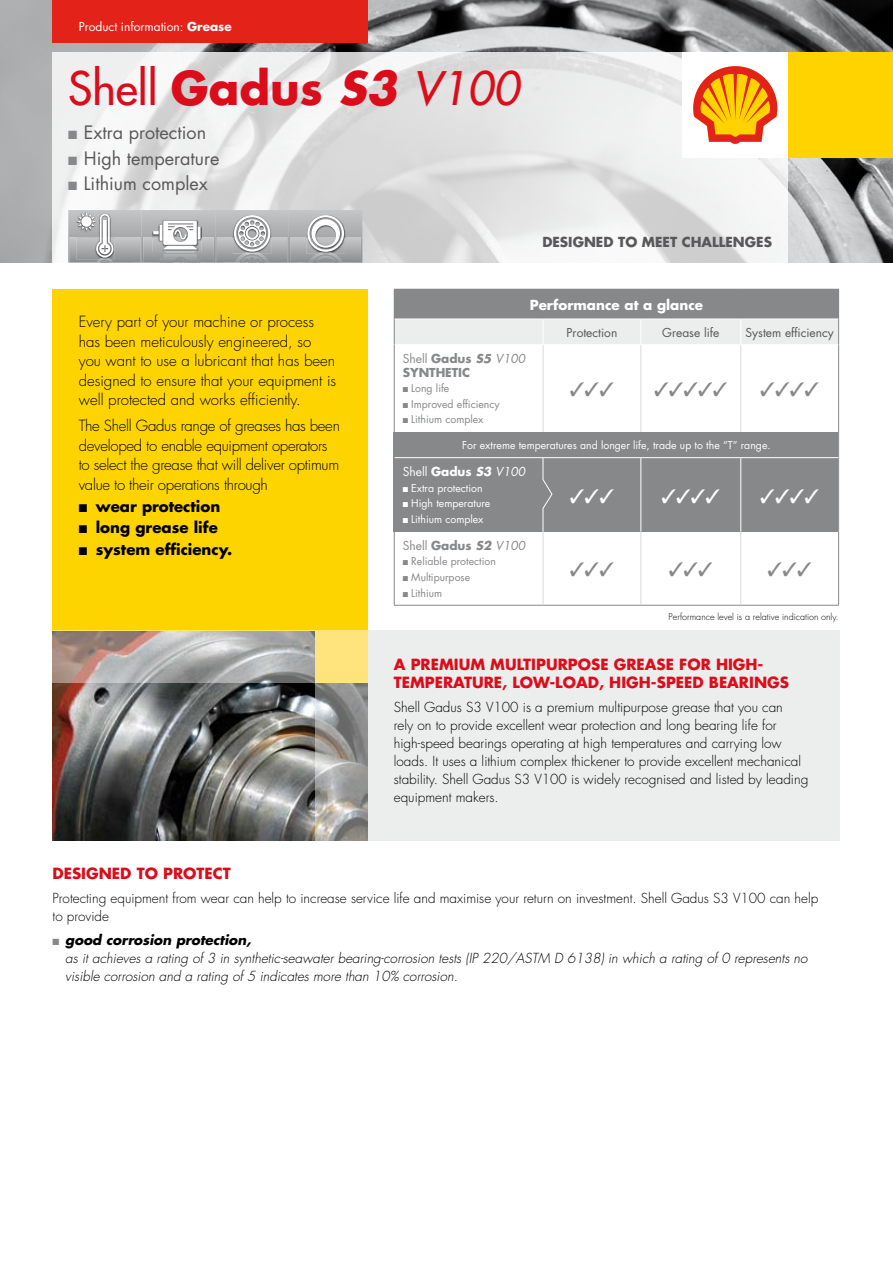
<style>
.page{position:relative;width:893px;height:1263px;background:#fff}
.page>*{position:absolute;margin:0;border:0;box-sizing:border-box;transform-origin:0 0}
.t1{font:500 45px "Futura Std";color:#dc0d1b}
.t2{font:19.5px "Zapf Dingbats";color:#87888a}
.t3{font:19.5px "Zapf Dingbats";color:#fff}
.t4{font:18px "Futura Std";color:#58585a}
.t5{font:300 15px/19.5px "Futura Std";color:#000}
.t6{font:300 15px/19.5px "Futura Std";letter-spacing:-.02em;color:#000}
.t7{font:700 15px/18px "Futura Std";color:#dc0d1b}
.t8{font:700 15px "Futura Std";color:#000}
.t9{font:300 13.5px/18px "Futura Std";color:#000}
.t10{font:italic 300 13.5px/18px "Futura Std";color:#000}
.t11{font:700 13.5px "Futura Std";color:#58585a}
.t12{font:700 13.5px "Futura Std";color:#fff}
.t13{font:12px "Futura Std";color:#fff}
.t14{font:12px "Futura Std";color:#58585a}
.t15{font:700 12px/13.5px "Futura Std";color:#87888a}
.t16{font:12px "Futura Std";color:#87888a}
.t17{font:10.5px "Futura Std";color:#fff}
.t18{font:10.5px "Futura Std";color:#87888a}
.t19{font:300 9px "Futura Std";color:#000}
.s1{font-weight:700}
.s2{font-weight:700;font-style:italic}
.s3{font-style:italic}
.s4{color:#87888a}
.s5{font-weight:400}
.s6{font-weight:400;font-style:italic}
</style>
<div class="page">
<div style="left:368px;top:630px;width:472px;height:210px;background:#eceded"></div>
<img style="left:0;top:0;width:893px;height:263px">
<img style="left:53px;top:683px;width:262px;height:157px">
<svg style="left:53px;top:53px;width:735px;height:210px"></svg>
<div style="left:53px;top:289px;width:315px;height:341px;background:#fed400"></div>
<div style="left:683px;top:53px;width:105px;height:105px;background:#fff"></div>
<svg style="left:693px;top:66px;width:85px;height:78px"></svg>
<div style="left:788px;top:53px;width:105px;height:105px;background:#ffd300"></div>
<hr style="left:788px;top:53px;width:1px;height:105px;background:#fff">
<div style="left:53px;top:0;width:315px;height:42px;background:#e32219"></div>
<div style="left:394px;top:432px;width:444px;height:99px;background:#87888a"></div>
<hr style="left:394px;top:289px;width:149px;height:1px;background:#87888a">
<hr style="left:543px;top:289px;width:98px;height:1px;background:#87888a">
<hr style="left:641px;top:289px;width:100px;height:1px;background:#87888a">
<hr style="left:741px;top:289px;width:98px;height:1px;background:#87888a">
<hr style="left:394px;top:345px;width:1px;height:87px;background:#87888a">
<hr style="left:838px;top:345px;width:1px;height:87px;background:#87888a">
<svg style="left:838px;top:432px;width:1px;height:26px"></svg>
<hr style="left:838px;top:458px;width:1px;height:73px;background:#87888a">
<hr style="left:394px;top:531px;width:1px;height:74px;background:#87888a">
<hr style="left:838px;top:531px;width:1px;height:74px;background:#87888a">
<hr style="left:394px;top:605px;width:149px;height:1px;background:#87888a">
<hr style="left:543px;top:605px;width:98px;height:1px;background:#87888a">
<hr style="left:641px;top:605px;width:100px;height:1px;background:#87888a">
<hr style="left:741px;top:605px;width:98px;height:1px;background:#87888a">
<svg style="left:394px;top:290px;width:445px;height:55px;background:#b5b6b7"></svg>
<hr style="left:395px;top:344px;width:148px;height:1px;background:#fff">
<hr style="left:543px;top:344px;width:98px;height:1px;background:#fff">
<hr style="left:641px;top:344px;width:100px;height:1px;background:#fff">
<hr style="left:741px;top:344px;width:97px;height:1px;background:#fff">
<hr style="left:543px;top:345px;width:1px;height:87px;background:#d9dadb">
<hr style="left:640px;top:345px;width:1px;height:87px;background:#d9dadb">
<hr style="left:740px;top:345px;width:1px;height:87px;background:#d9dadb">
<hr style="left:640px;top:458px;width:1px;height:73px;background:#fff">
<hr style="left:740px;top:458px;width:1px;height:73px;background:#fff">
<hr style="left:543px;top:531px;width:1px;height:74px;background:#d9dadb">
<hr style="left:640px;top:531px;width:1px;height:74px;background:#d9dadb">
<hr style="left:740px;top:531px;width:1px;height:74px;background:#d9dadb">
<hr style="left:395px;top:319px;width:148px;height:1px;background:#fff">
<hr style="left:543px;top:319px;width:98px;height:1px;background:#fff">
<hr style="left:641px;top:319px;width:100px;height:1px;background:#fff">
<hr style="left:741px;top:319px;width:97px;height:1px;background:#fff">
<hr style="left:395px;top:457px;width:148px;height:1px;background:#fff">
<hr style="left:543px;top:457px;width:98px;height:1px;background:#fff">
<hr style="left:641px;top:457px;width:100px;height:1px;background:#fff">
<hr style="left:741px;top:457px;width:97px;height:1px;background:#fff">
<svg style="left:542px;top:457px;width:11px;height:75px"></svg>
<div style="left:315px;top:630px;width:53px;height:53px;background:#ffe47d"></div>
<svg style="left:53px;top:630px;width:262px;height:53px;background:#afa8a3"></svg>
<svg style="left:315px;top:683px;width:53px;height:157px;background:#9c9b98"></svg>
<svg style="left:68px;top:210px;width:294px;height:53px;background:#b6b7b8"></svg>
<p class="t13" style="left:79px;top:19px;width:154px">Product information: <span class="s1">Grease</span></p>
<h1 class="t1" style="left:68px;top:61px;width:452px">Shell <span class="s1">Gadus</span> <span class="s2">S3</span> <span class="s3">V100</span></h1>
<h3 class="t4" style="left:68px;top:121px;width:139px"><span class="s4">■</span> Extra protection</h3>
<h3 class="t4" style="left:68px;top:147px;width:153px"><span class="s4">■</span> High temperature</h3>
<h3 class="t4" style="left:68px;top:172px;width:141px"><span class="s4">■</span> Lithium complex</h3>
<p class="t11" style="left:542px;top:233px;width:20px">Designed</p>
<p class="t11" style="left:618px;top:233px;width:34px">to meet</p>
<p class="t11" style="left:682px;top:233px;width:19px">challenges</p>
<p class="t5" style="left:79px;top:313px;width:259px">Every part of your machine or process has been meticulously engineered, so you want to use a lubricant that has been designed to ensure that your equipment is well protected and works efficiently.</p>
<p class="t6" style="left:79px;top:417px;width:263px">The Shell Gadus range of greases has been developed to enable equipment operators to select the grease that will deliver optimum value to their operations through</p>
<p class="t8" style="left:79px;top:496px;width:143px">■ wear protection</p>
<p class="t8" style="left:79px;top:517px;width:141px">■ long grease life</p>
<p class="t8" style="left:79px;top:539px;width:155px">■ system efficiency.</p>
<p class="t12" style="left:530px;top:296px;width:175px">Performance at a glance</p>
<p class="t14" style="left:567px;top:325px;width:52px">Protection</p>
<p class="t14" style="left:662px;top:325px;width:59px">Grease life</p>
<p class="t14" style="left:745px;top:325px;width:90px">System efficiency</p>
<p class="t15" style="left:403px;top:352px;width:124px"><span class="s5">Shell</span> Gadus <span class="s3">S5</span> <span class="s6">V100<br></span>SYNTHETIC</p>
<p class="t18" style="left:403px;top:382px;width:48px">■ Long life</p>
<p class="t18" style="left:403px;top:397px;width:98px">■ Improved efficiency</p>
<p class="t18" style="left:403px;top:413px;width:82px">■ Lithium complex</p>
<h2 class="t2" style="left:570px;top:380px;width:46px">✓✓✓</h2>
<h2 class="t2" style="left:654px;top:380px;width:75px">✓✓✓✓✓</h2>
<h2 class="t2" style="left:760px;top:380px;width:60px">✓✓✓✓</h2>
<p class="t17" style="left:462px;top:439px;width:310px">For extreme temperatures and longer life, trade up to the “T” range.</p>
<p class="t13" style="left:403px;top:464px;width:124px">Shell <span class="s1">Gadus</span> <span class="s2">S3</span> <span class="s3">V100</span></p>
<p class="t17" style="left:403px;top:481px;width:81px">■ Extra protection</p>
<p class="t17" style="left:403px;top:497px;width:89px">■ High temperature</p>
<p class="t17" style="left:403px;top:512px;width:82px">■ Lithium complex</p>
<h2 class="t3" style="left:570px;top:486px;width:46px">✓✓✓</h2>
<h2 class="t3" style="left:661px;top:486px;width:60px">✓✓✓✓</h2>
<h2 class="t3" style="left:760px;top:486px;width:60px">✓✓✓✓</h2>
<p class="t16" style="left:403px;top:538px;width:124px">Shell <span class="s1">Gadus</span> <span class="s2">S2</span> <span class="s3">V100</span></p>
<p class="t18" style="left:403px;top:555px;width:95px">■ Reliable protection</p>
<p class="t18" style="left:403px;top:570px;width:69px">■ Multipurpose</p>
<p class="t18" style="left:403px;top:586px;width:41px">■ Lithium</p>
<h2 class="t2" style="left:570px;top:560px;width:46px">✓✓✓</h2>
<h2 class="t2" style="left:669px;top:560px;width:46px">✓✓✓</h2>
<h2 class="t2" style="left:768px;top:560px;width:46px">✓✓✓</h2>
<p class="t19" style="left:669px;top:611px;width:172px">Performance level is a relative indication only.</p>
<p class="t7" style="left:394px;top:655px;width:397px">A PREMIUM MULTIPURPOSE GREASE FOR HIGH-<br>TEMPERATURE, LOW-LOAD, HIGH-SPEED BEARINGS</p>
<p class="t9" style="left:394px;top:699px;width:416px">Shell Gadus S3 V100 is a premium multipurpose grease that you can<br>rely on to provide excellent wear protection and long bearing life for high-speed bearings operating at high temperatures and carrying low loads. It uses a lithium complex thickener to provide excellent mechanical stability. Shell Gadus S3 V100 is widely recognised and listed by leading equipment makers.</p>
<p class="t7" style="left:53px;top:864px;width:22px">Designed</p>
<p class="t7" style="left:137px;top:864px;width:38px">to prote</p>
<p class="t7" style="left:213px;top:864px;width:17px">ct</p>
<p class="t9" style="left:53px;top:890px;width:767px">Protecting equipment from wear can help to increase service life and maximise your return on investment. Shell Gadus S3 V100 can help to provide</p>
<p class="t10" style="left:65px;top:932px;width:744px;text-indent:-13px"><span class="s4">■</span> <span class="s1">good corrosion protection,<br></span>as it achieves a rating of 3 in synthetic-seawater bearing-corrosion tests (IP 220/ASTM D 6138) in which a rating of 0 represents no visible corrosion and a rating of 5 indicates more than 10% corrosion.</p>
</div>
